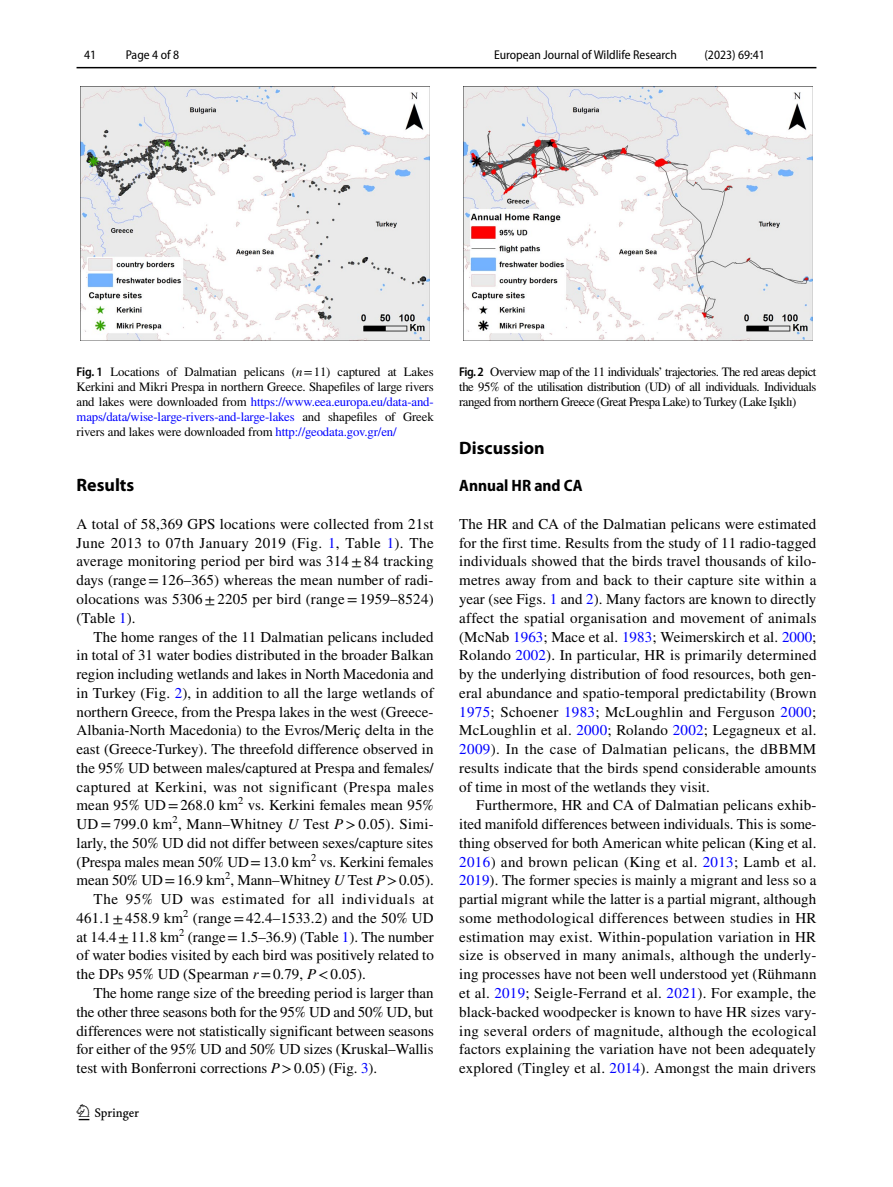
<style>
.page{position:relative;width:893px;height:1187px;background:#fff}
.page>*{position:absolute;margin:0;border:0;box-sizing:border-box;transform-origin:0 0}
.t1{font:22.5px "Springnew Regular 2";color:#000}
.t2{font:700 18px "Myriad Pro";color:#000}
.t3{font:700 semi-condensed 16.5px "Myriad Pro";color:#000}
.t4{font:15px/18.8px "STIX";letter-spacing:.005em;color:#000;text-align:justify}
.t5{font:15px "STIX";letter-spacing:.03em;color:#000}
.t6{font:15px "STIX";letter-spacing:-.015em;color:#000}
.t7{font:15px "STIX";letter-spacing:.04em;color:#000}
.t8{font:12.75px/15px "STIX";letter-spacing:-.03em;color:#000;text-align:justify}
.t9{font:semi-condensed 12.75px "Myriad Pro";color:#000}
.s1{font-family:"Myriad Pro";font-weight:600;font-stretch:semi-condensed}
.s2{font-style:italic}
.s3{color:#00f}
</style>
<div class="page">
<hr style="left:77px;top:67px;width:739px;height:1px;background:#000">
<img style="left:81px;top:87px;width:348px;height:253px">
<div style="left:459px;top:87px;width:357px;height:253px;background:linear-gradient(to bottom,#fff,#fff)"></div>
<img style="left:463px;top:87px;width:349px;height:253px">
<p class="t9" style="left:84px;top:48px;width:14px">41</p>
<p class="t9" style="left:126px;top:48px;width:55px">Page 4 of 8</p>
<p class="t9" style="left:494px;top:48px;width:184px">European Journal of Wildlife Research</p>
<p class="t9" style="left:704px;top:48px;width:62px">(2023) 69:41</p>
<p class="t8" style="left:77px;top:365px;width:359px"><span class="s1">Fig. 1</span> Locations of Dalmatian pelicans (<span class="s2">n</span>=11) captured at Lakes Kerkini and Mikri Prespa in northern Greece. Shapefiles of large rivers and lakes were downloaded from <span class="s3">https://www.eea.europa.eu/data-and&shy;maps/data/wise-large-rivers-and-large-lakes</span> and shapefiles of Greek rivers and lakes were downloaded from <span class="s3">http://geodata.gov.gr/en/</span></p>
<p class="t8" style="left:459px;top:365px;width:359px"><span class="s1">Fig.2</span> Overview map of the 11 individuals’ trajectories. The red areas depict the 95% of the utilisation distribution (UD) of all individuals. Individuals ranged from northern Greece (Great Prespa Lake) to Turkey (Lake Işıklı)</p>
<p class="t2" style="left:77px;top:473px;width:59px">Results</p>
<p class="t4" style="left:77px;top:515px;width:359px">A total of 58,369 GPS locations were collected from 21st June 2013 to 07th January 2019 (Fig. <span class="s3">1</span>, Table <span class="s3">1</span>). The average monitoring period per bird was 314±84 tracking days (range=126–365) whereas the mean number of radi&shy;olocations was 5306±2205 per bird (range=1959–8524) (Table <span class="s3">1</span>).</p>
<p class="t4" style="left:94px;top:628px;width:342px">The home ranges of the 11 Dalmatian pelicans included</p>
<p class="t4" style="left:77px;top:646px;width:359px">in total of 31 water bodies distributed in the broader Balkan</p>
<p class="t4" style="left:77px;top:665px;width:359px">region including wetlands and lakes in North Macedonia and</p>
<p class="t4" style="left:77px;top:684px;width:359px">in Turkey (Fig. <span class="s3">2</span>), in addition to all the large wetlands of</p>
<p class="t4" style="left:77px;top:703px;width:358px">northern Greece, from the Prespa lakes in the west (Greece-</p>
<p class="t4" style="left:77px;top:721px;width:359px">Albania-North Macedonia) to the Evros/Meriç delta in the</p>
<p class="t4" style="left:77px;top:740px;width:359px">east (Greece-Turkey). The threefold difference observed in</p>
<p class="t4" style="left:77px;top:759px;width:359px">the 95% UD between males/captured at Prespa and females/</p>
<p class="t5" style="left:77px;top:776px;width:359px">captured at Kerkini, was not significant (Prespa males</p>
<p class="t4" style="left:77px;top:796px;width:359px">mean 95% UD=268.0 km<sup>2</sup> vs. Kerkini females mean 95%</p>
<p class="t4" style="left:77px;top:815px;width:359px">UD =799.0 km<sup>2</sup>, Mann–Whitney <span class="s2">U</span> Test <span class="s2">P</span>&gt;0.05). Simi-</p>
<p class="t4" style="left:77px;top:834px;width:358px">larly, the 50% UD did not differ between sexes/capture sites</p>
<p class="t4" style="left:77px;top:853px;width:359px">(Prespa males mean 50% UD=13.0 km<sup>2</sup> vs. Kerkini females</p>
<p class="t4" style="left:77px;top:871px;width:359px">mean 50% UD=16.9 km<sup>2</sup>, Mann–Whitney <span class="s2">U</span> Test <span class="s2">P</span>&gt;0.05).</p>
<p class="t7" style="left:94px;top:888px;width:342px">The 95% UD was estimated for all individuals at</p>
<p class="t4" style="left:77px;top:909px;width:359px">461.1±458.9 km<sup>2</sup> (range=42.4–1533.2) and the 50% UD</p>
<p class="t4" style="left:77px;top:928px;width:359px">at 14.4±11.8 km<sup>2</sup> (range=1.5–36.9) (Table <span class="s3">1</span>). The number</p>
<p class="t4" style="left:77px;top:946px;width:359px">of water bodies visited by each bird was positively related to</p>
<p class="t4" style="left:77px;top:965px;width:291px">the DPs 95% UD (Spearman <span class="s2">r</span>=0.79, <span class="s2">P</span>&lt;0.05).</p>
<p class="t4" style="left:94px;top:984px;width:342px">The home range size of the breeding period is larger than</p>
<p class="t6" style="left:77px;top:1001px;width:358px">the other three seasons both for the 95% UD and 50% UD, but</p>
<p class="t4" style="left:77px;top:1021px;width:359px">differences were not statistically significant between seasons</p>
<p class="t4" style="left:77px;top:1040px;width:358px">for either of the 95% UD and 50% UD sizes (Kruskal–Wallis</p>
<p class="t4" style="left:77px;top:1059px;width:302px">test with Bonferroni corrections <span class="s2">P</span>&gt;0.05) (Fig. <span class="s3">3</span>).</p>
<h1 class="t1" style="left:79px;top:1104px;width:62px">1 3</h1>
<p class="t2" style="left:459px;top:436px;width:87px">Discussion</p>
<p class="t3" style="left:459px;top:476px;width:125px">Annual HR and CA</p>
<p class="t4" style="left:459px;top:515px;width:359px">The HR and CA of the Dalmatian pelicans were estimated for the first time. Results from the study of 11 radio-tagged individuals showed that the birds travel thousands of kilo&shy;metres away from and back to their capture site within a year (see Figs. <span class="s3">1</span> and <span class="s3">2</span>). Many factors are known to directly affect the spatial organisation and movement of animals (McNab <span class="s3">1963</span>; Mace et al. <span class="s3">1983</span>; Weimerskirch et al. <span class="s3">2000</span>; Rolando <span class="s3">2002</span>). In particular, HR is primarily determined by the underlying distribution of food resources, both gen&shy;eral abundance and spatio-temporal predictability (Brown <span class="s3">1975</span>; Schoener <span class="s3">1983</span>; McLoughlin and Ferguson <span class="s3">2000</span>; McLoughlin et al. <span class="s3">2000</span>; Rolando <span class="s3">2002</span>; Legagneux et al.<br><span class="s3">2009</span>). In the case of Dalmatian pelicans, the dBBMM results indicate that the birds spend considerable amounts of time in most of the wetlands they visit.</p>
<p class="t4" style="left:459px;top:796px;width:359px;text-indent:17px">Furthermore, HR and CA of Dalmatian pelicans exhib&shy;ited manifold differences between individuals. This is some&shy;thing observed for both American white pelican (King et al.<br><span class="s3">2016</span>) and brown pelican (King et al. <span class="s3">2013</span>; Lamb et al.<br><span class="s3">2019</span>). The former species is mainly a migrant and less so a partial migrant while the latter is a partial migrant, although some methodological differences between studies in HR estimation may exist. Within-population variation in HR size is observed in many animals, although the underly&shy;ing processes have not been well understood yet (Rühmann et al. <span class="s3">2019</span>; Seigle-Ferrand et al. <span class="s3">2021</span>). For example, the black-backed woodpecker is known to have HR sizes vary&shy;ing several orders of magnitude, although the ecological factors explaining the variation have not been adequately explored (Tingley et al. <span class="s3">2014</span>). Amongst the main drivers</p>
</div>
